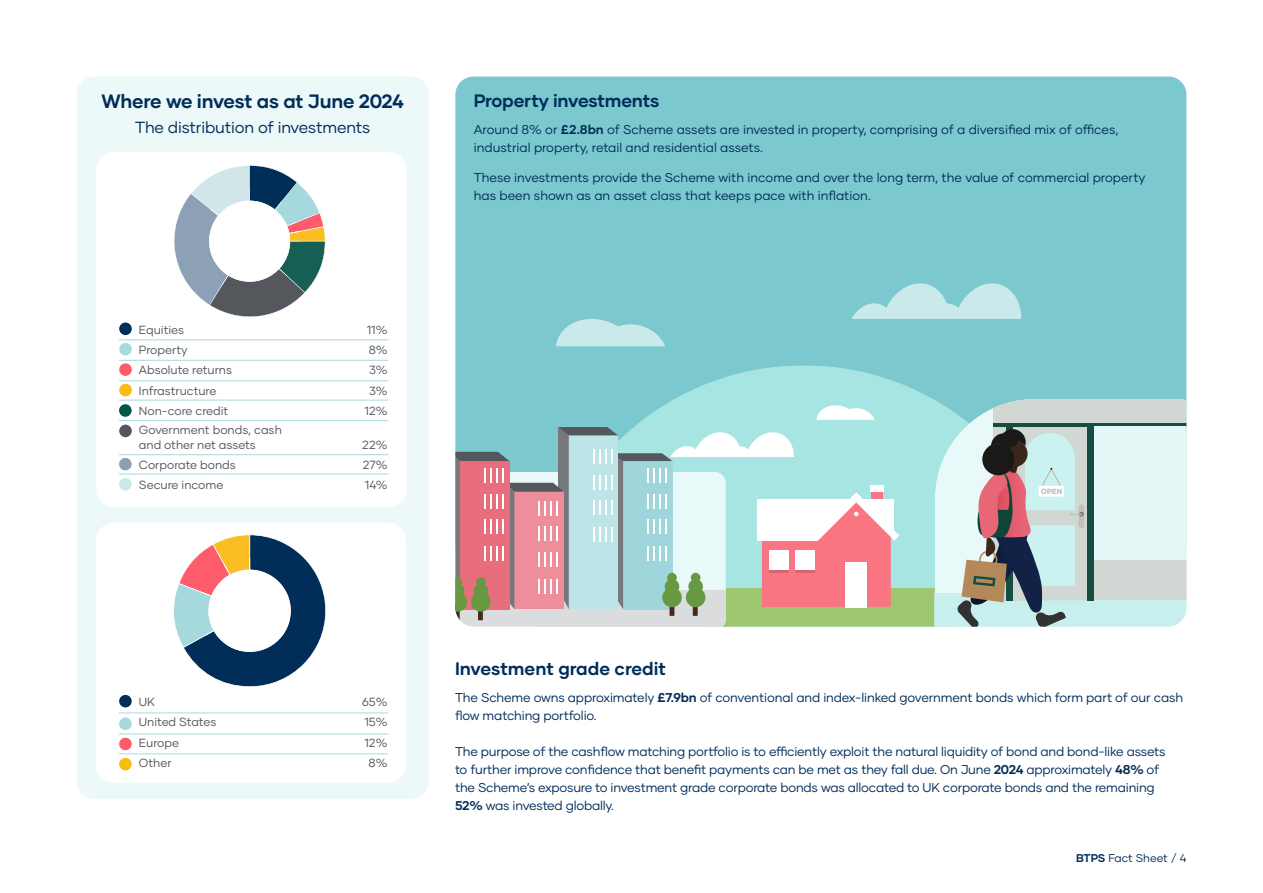
<style>
.page{position:relative;width:1263px;height:893px;background:#fff}
.page>*{position:absolute;margin:0;border:0;box-sizing:border-box;transform-origin:0 0}
.t1{font:700 19.2px "Gilmer";letter-spacing:-.01em;color:#002d5a}
.t2{font:700 18px "Gilmer";letter-spacing:-.01em;color:#002d5a}
.t3{font:16.05px "Gilmer";letter-spacing:-.01em;color:#002d5a}
.t4{font:12.75px/18px "Gilmer";letter-spacing:-.015em;color:#002d5a}
.t5{font:11.85px/14.4px "Gilmer";color:#54565b}
.t6{font:11.25px "Gilmer";color:#002d5a}
.s1{font-weight:700}
</style>
<div class="page">
<div style="left:455px;top:77px;width:731px;height:484px;background:#7bc9ce;border-radius:18px"></div>
<svg style="left:634px;top:365px;width:301px;height:223px;fill:#a7e5e3"></svg>
<div style="left:704px;top:588px;width:252px;height:39px;background:#9ec570"></div>
<svg style="left:935px;top:400px;width:58px;height:193px;fill:#e9f8f8"></svg>
<div style="left:934px;top:593px;width:252px;height:34px;background:#c7efed"></div>
<div style="left:993px;top:399px;width:193px;height:24px;background:#d1d7d2"></div>
<div style="left:1088px;top:423px;width:6px;height:177px;background:#154d43"></div>
<div style="left:1094px;top:560px;width:92px;height:40px;background:#d1d7d2"></div>
<hr style="left:993px;top:423px;width:193px;height:3px;background:#154d43">
<svg style="left:957px;top:423px;width:131px;height:204px"></svg>
<div style="left:1094px;top:426px;width:92px;height:134px;background:#e3f7f6"></div>
<div style="left:870px;top:486px;width:13px;height:6px;background:#fff"></div>
<div style="left:757px;top:499px;width:137px;height:37px;background:#fff"></div>
<div style="left:762px;top:535px;width:71px;height:72px;background:#fa7582"></div>
<div style="left:795px;top:551px;width:20px;height:21px;background:#d76570"></div>
<div style="left:795px;top:551px;width:20px;height:19px;background:#fff"></div>
<div style="left:757px;top:533px;width:61px;height:8px;background:#fff"></div>
<div style="left:845px;top:562px;width:22px;height:46px;background:#fff"></div>
<svg style="left:813px;top:492px;width:86px;height:115px"></svg>
<svg style="left:455px;top:427px;width:339px;height:200px"></svg>
<svg style="left:816px;top:404px;width:59px;height:16px"></svg>
<svg style="left:556px;top:319px;width:109px;height:27px"></svg>
<svg style="left:851px;top:283px;width:170px;height:36px"></svg>
<div style="left:77px;top:77px;width:352px;height:722px;background:#edf8f8;border-radius:18px"></div>
<div style="left:96px;top:152px;width:311px;height:355px;background:#fff;border-radius:18px"></div>
<div style="left:96px;top:523px;width:310px;height:260px;background:#fff;border-radius:18px"></div>
<div style="left:119px;top:322px;width:13px;height:13px;background:#002d59;border-radius:50%"></div>
<div style="left:119px;top:384px;width:13px;height:12px;background:#faba10;border-radius:50%"></div>
<div style="left:119px;top:363px;width:13px;height:13px;background:#ff5b6b;border-radius:50%"></div>
<div style="left:119px;top:343px;width:13px;height:12px;background:#a6dadd;border-radius:50%"></div>
<div style="left:119px;top:425px;width:13px;height:12px;background:#54565b;border-radius:50%"></div>
<div style="left:119px;top:404px;width:13px;height:13px;background:#00564a;border-radius:50%"></div>
<div style="left:119px;top:458px;width:13px;height:12px;background:#8ca0b4;border-radius:50%"></div>
<div style="left:119px;top:478px;width:13px;height:13px;background:#cae9eb;border-radius:50%"></div>
<svg style="left:174px;top:534px;width:152px;height:153px"></svg>
<div style="left:119px;top:695px;width:13px;height:12px;background:#002d59;border-radius:50%"></div>
<div style="left:119px;top:758px;width:13px;height:12px;background:#faba10;border-radius:50%"></div>
<div style="left:119px;top:738px;width:13px;height:12px;background:#ff5b6b;border-radius:50%"></div>
<div style="left:119px;top:717px;width:13px;height:13px;background:#a6dadd;border-radius:50%"></div>
<svg style="left:174px;top:165px;width:151px;height:152px"></svg>
<hr style="left:119px;top:339px;width:269px;height:1px;background:#a6dadd">
<hr style="left:119px;top:360px;width:269px;height:1px;background:#a6dadd">
<hr style="left:119px;top:380px;width:269px;height:1px;background:#a6dadd">
<hr style="left:119px;top:420px;width:269px;height:1px;background:#a6dadd">
<hr style="left:119px;top:400px;width:269px;height:1px;background:#a6dadd">
<hr style="left:119px;top:474px;width:269px;height:1px;background:#a6dadd">
<hr style="left:119px;top:454px;width:269px;height:1px;background:#a6dadd">
<hr style="left:119px;top:713px;width:269px;height:1px;background:#a6dadd">
<hr style="left:119px;top:734px;width:269px;height:1px;background:#a6dadd">
<hr style="left:119px;top:753px;width:269px;height:1px;background:#a6dadd">
<h1 class="t1" style="left:101px;top:89px;width:304px">Where we invest as at June 2024</h1>
<p class="t3" style="left:135px;top:118px;width:237px">The distribution of investments</p>
<p class="t5" style="left:139px;top:322px;width:47px">Equities</p>
<p class="t5" style="left:367px;top:322px;width:22px">11%</p>
<p class="t5" style="left:139px;top:343px;width:50px">Property</p>
<p class="t5" style="left:369px;top:343px;width:20px">8%</p>
<p class="t5" style="left:139px;top:363px;width:95px">Absolute returns</p>
<p class="t5" style="left:369px;top:363px;width:20px">3%</p>
<p class="t5" style="left:139px;top:383px;width:79px">Infrastructure</p>
<p class="t5" style="left:369px;top:383px;width:20px">3%</p>
<p class="t5" style="left:139px;top:404px;width:91px">Non-core credit</p>
<p class="t5" style="left:364px;top:404px;width:25px">12%</p>
<p class="t5" style="left:139px;top:423px;width:144px">Government bonds, cash and other net assets</p>
<p class="t5" style="left:362px;top:437px;width:27px">22%</p>
<p class="t5" style="left:139px;top:458px;width:98px">Corporate bonds</p>
<p class="t5" style="left:363px;top:458px;width:26px">27%</p>
<p class="t5" style="left:139px;top:478px;width:86px">Secure income</p>
<p class="t5" style="left:365px;top:478px;width:24px">14%</p>
<h2 class="t2" style="left:474px;top:89px;width:187px">Property investments</h2>
<p class="t4" style="left:474px;top:120px;width:646px">Around 8% or <span class="s1">£2.8bn</span> of Scheme assets are invested in property, comprising of a diversified mix of offices, industrial property, retail and residential assets.</p>
<p class="t4" style="left:474px;top:169px;width:673px">These investments provide the Scheme with income and over the long term, the value of commercial property has been shown as an asset class that keeps pace with inflation.</p>
<p class="t5" style="left:139px;top:695px;width:18px">UK</p>
<p class="t5" style="left:362px;top:695px;width:27px">65%</p>
<p class="t5" style="left:139px;top:715px;width:79px">United States</p>
<p class="t5" style="left:364px;top:715px;width:25px">15%</p>
<p class="t5" style="left:139px;top:735px;width:42px">Europe</p>
<p class="t5" style="left:364px;top:735px;width:25px">12%</p>
<p class="t5" style="left:139px;top:756px;width:34px">Other</p>
<p class="t5" style="left:369px;top:756px;width:20px">8%</p>
<h2 class="t2" style="left:455px;top:658px;width:212px">Investment grade credit</h2>
<p class="t4" style="left:455px;top:688px;width:730px">The Scheme owns approximately <span class="s1">£7.9bn</span> of conventional and index-linked government bonds which form part of our cash flow matching portfolio.</p>
<p class="t4" style="left:455px;top:742px;width:712px">The purpose of the cashflow matching portfolio is to efficiently exploit the natural liquidity of bond and bond-like assets to further improve confidence that benefit payments can be met as they fall due. On June <span class="s1">2024</span> approximately <span class="s1">48%</span> of the Scheme’s exposure to investment grade corporate bonds was allocated to UK corporate bonds and the remaining <span class="s1">52%</span> was invested globally.</p>
<p class="t6" style="left:1076px;top:851px;width:112px"><span class="s1">BTPS</span> Fact Sheet / 4</p>
</div>
